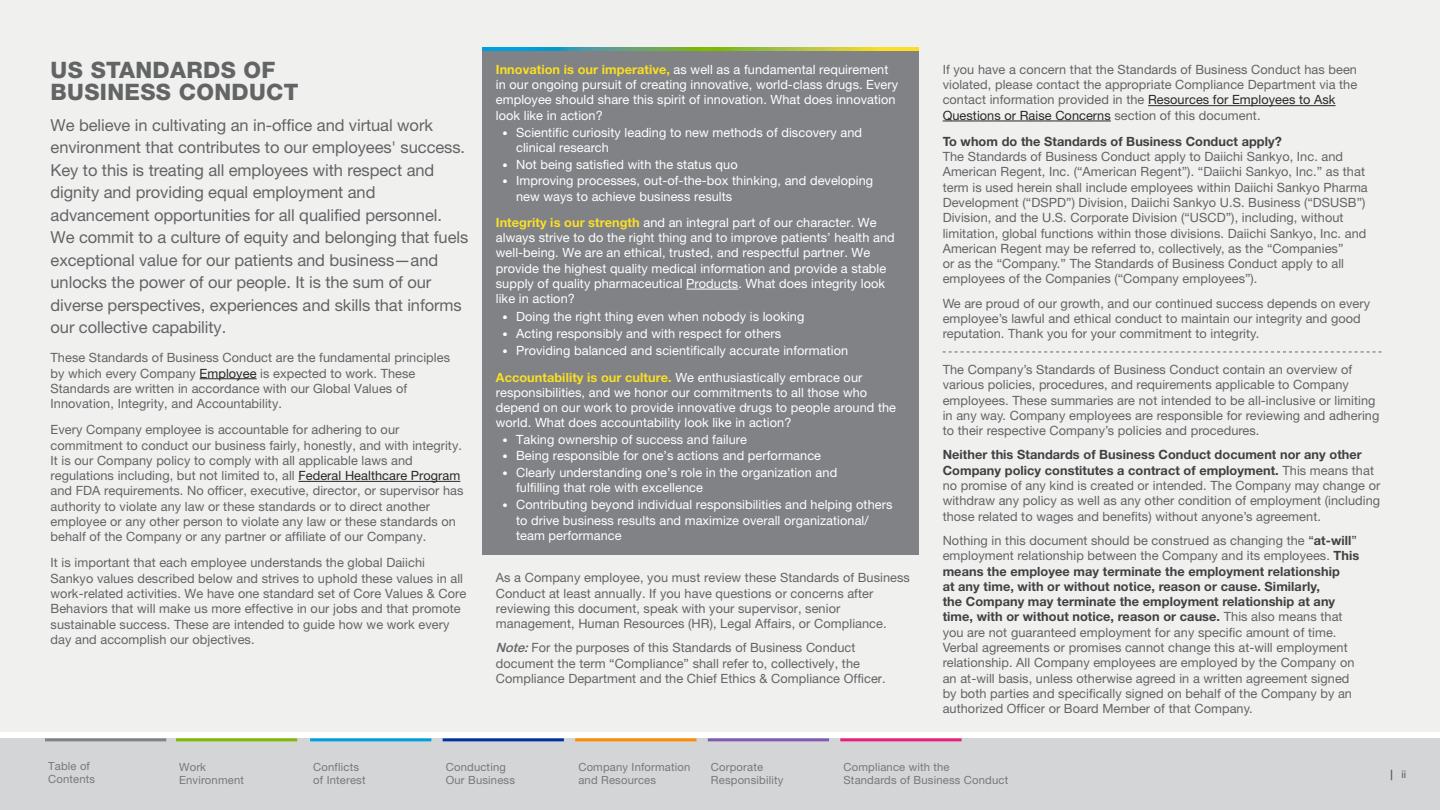
<style>
.page{position:relative;width:1440px;height:810px;background:#fff}
.page>*{position:absolute;margin:0;border:0;box-sizing:border-box;transform-origin:0 0}
.t1{font:800 22.65px/22.5px "Helvetica Neue LT Std";letter-spacing:.015em;color:#636466}
.t2{font:16.5px/22.5px "Helvetica Neue LT Std";letter-spacing:-.005em;color:#636466}
.t3{font:12.75px/15.3px "Helvetica Neue LT Std";letter-spacing:.005em;color:#636466}
.t4{font:12.75px/15.3px "Helvetica Neue LT Std";letter-spacing:.005em;color:#fff}
.t5{font:700 12.75px "Helvetica Neue LT Std";letter-spacing:.005em;color:#414042}
.t6{font:11.25px/13.5px "Helvetica Neue LT Std";letter-spacing:.015em;color:#77787b}
.t7{font:10.5px "Helvetica Neue LT Std";color:#58595b}
.s1{color:#292829}
.s2{font-weight:700;color:#fadf23}
.s3{font-size:10.5px}
.s4{font-weight:700;color:#fadf29}
.s5{font-weight:500;font-style:italic}
.s6{font-weight:700;color:#414042}
.s7{color:#414042}
.s8{font-weight:700}
</style>
<div class="page">
<div style="left:0;top:739px;width:1440px;height:71px;background:#d4d5d7"></div>
<div style="left:0;top:0;width:1440px;height:731px;background:#f0f0ef"></div>
<hr style="left:443px;top:738px;width:121px;height:3px;background:#0033a1">
<hr style="left:708px;top:738px;width:121px;height:3px;background:#835ab2">
<hr style="left:176px;top:738px;width:121px;height:3px;background:#7ebb00">
<hr style="left:310px;top:738px;width:121px;height:3px;background:#00a0df">
<hr style="left:575px;top:738px;width:121px;height:3px;background:#ff8c00">
<hr style="left:840px;top:738px;width:122px;height:3px;background:#ed1d7e">
<hr style="left:45px;top:738px;width:121px;height:3px;background:#808285">
<div style="left:482px;top:49px;width:437px;height:506px;background:#808285"></div>
<hr style="left:200px;top:378px;width:57px;height:1px;background:#292829">
<hr style="left:298px;top:481px;width:162px;height:1px;background:#292829">
<hr style="left:686px;top:289px;width:52px;height:1px;background:#fff">
<hr style="left:1148px;top:105px;width:188px;height:1px;background:#292829">
<hr style="left:943px;top:121px;width:168px;height:1px;background:#292829">
<svg style="left:943px;top:352px;width:438px;height:1px"></svg>
<svg style="left:482px;top:48px;width:437px;height:3px"></svg>
<h1 class="t1" style="left:51px;top:58px;width:249px">US STANDARDS OF<br>BUSINESS CONDUCT</h1>
<p class="t2" style="left:51px;top:114px;width:419px">We believe in cultivating an in-office and virtual work environment that contributes to our employees' success.<br>Key to this is treating all employees with respect and dignity and providing equal employment and advancement opportunities for all qualified personnel.<br>We commit to a culture of equity and belonging that fuels exceptional value for our patients and business—and unlocks the power of our people. It is the sum of our diverse perspectives, experiences and skills that informs our collective capability.</p>
<p class="t3" style="left:51px;top:350px;width:401px">These Standards of Business Conduct are the fundamental principles by which every Company <span class="s1">Employee</span> is expected to work. These Standards are written in accordance with our Global Values of Innovation, Integrity, and Accountability.</p>
<p class="t3" style="left:51px;top:422px;width:415px">Every Company employee is accountable for adhering to our commitment to conduct our business fairly, honestly, and with integrity.<br>It is our Company policy to comply with all applicable laws and regulations including, but not limited to, all <span class="s1">Federal Healthcare Program </span>and FDA requirements. No officer, executive, director, or supervisor has authority to violate any law or these standards or to direct another employee or any other person to violate any law or these standards on behalf of the Company or any partner or affiliate of our Company.</p>
<p class="t3" style="left:51px;top:555px;width:417px">It is important that each employee understands the global Daiichi Sankyo values described below and strives to uphold these values in all work-related activities. We have one standard set of Core Values &amp; Core Behaviors that will make us more effective in our jobs and that promote sustainable success. These are intended to guide how we work every day and accomplish our objectives.</p>
<p class="t4" style="left:496px;top:61px;width:404px"><span class="s2">Innovation is our imperative,</span> as well as a fundamental requirement in our ongoing pursuit of creating innovative, world-class drugs. Every employee should share this spirit of innovation. What does innovation look like in action?</p>
<p class="t4" style="left:516px;top:125px;width:347px;text-indent:-14px"><span class="s3">•</span> Scientific curiosity leading to new methods of discovery and clinical research</p>
<p class="t4" style="left:503px;top:156px;width:237px"><span class="s3">•</span> Not being satisfied with the status quo</p>
<p class="t4" style="left:516px;top:173px;width:359px;text-indent:-14px"><span class="s3">•</span> Improving processes, out-of-the-box thinking, and developing new ways to achieve business results</p>
<p class="t4" style="left:496px;top:214px;width:400px"><span class="s4">Integrity is our strength</span> and an integral part of our character. We always strive to do the right thing and to improve patients’ health and well-being. We are an ethical, trusted, and respectful partner. We provide the highest quality medical information and provide a stable supply of quality pharmaceutical Products. What does integrity look like in action?</p>
<p class="t4" style="left:503px;top:308px;width:303px"><span class="s3">•</span> Doing the right thing even when nobody is looking</p>
<p class="t4" style="left:503px;top:326px;width:280px"><span class="s3">•</span> Acting responsibly and with respect for others</p>
<p class="t4" style="left:496px;top:338px;width:368px;line-height:26.1px;text-align:center"><span class="s3">•</span> Providing balanced and scientifically accurate information<br><span class="s2">Accountability is our culture.</span> We enthusiastically embrace our</p>
<p class="t4" style="left:496px;top:385px;width:402px">responsibilities, and we honor our commitments to all those who depend on our work to provide innovative drugs to people around the world. What does accountability look like in action?</p>
<p class="t4" style="left:503px;top:432px;width:246px"><span class="s3">•</span> Taking ownership of success and failure</p>
<p class="t4" style="left:503px;top:448px;width:320px"><span class="s3">•</span> Being responsible for one’s actions and performance</p>
<p class="t4" style="left:516px;top:464px;width:323px;text-indent:-14px"><span class="s3">•</span> Clearly understanding one’s role in the organization and fulfilling that role with excellence</p>
<p class="t4" style="left:516px;top:497px;width:378px;text-indent:-14px"><span class="s3">•</span> Contributing beyond individual responsibilities and helping others to drive business results and maximize overall organizational/ team performance</p>
<p class="t3" style="left:496px;top:570px;width:416px">As a Company employee, you must review these Standards of Business Conduct at least annually. If you have questions or concerns after reviewing this document, speak with your supervisor, senior management, Human Resources (HR), Legal Affairs, or Compliance.</p>
<p class="t3" style="left:496px;top:640px;width:391px"><span class="s5">Note:</span>For the purposes of this Standards of Business Conduct document the term “Compliance” shall refer to, collectively, the<br>Compliance Department and the Chief Ethics &amp; Compliance Officer.</p>
<p class="t3" style="left:943px;top:61px;width:416px">If you have a concern that the Standards of Business Conduct has been violated, please contact the appropriate Compliance Department via the contact information provided in the <span class="s1">Resources for Employees to Ask Questions or Raise Concerns</span> section of this document.</p>
<p class="t5" style="left:943px;top:133px;width:341px">To whom do the Standards of Business Conduct apply?</p>
<p class="t3" style="left:943px;top:149px;width:427px">The Standards of Business Conduct apply to Daiichi Sankyo, Inc. and American Regent, Inc. (“American Regent”). “Daiichi Sankyo, Inc.” as that term is used herein shall include employees within Daiichi Sankyo Pharma Development (“DSPD”) Division, Daiichi Sankyo U.S. Business (“DSUSB”)<br>Division, and the U.S. Corporate Division (“USCD”), including, without limitation, global functions within those divisions. Daiichi Sankyo, Inc. and American Regent may be referred to, collectively, as the “Companies”<br>or as the “Company.” The Standards of Business Conduct apply to all employees of the Companies (“Company employees”).</p>
<p class="t3" style="left:943px;top:295px;width:429px">We are proud of our growth, and our continued success depends on every employee’s lawful and ethical conduct to maintain our integrity and good reputation. Thank you for your commitment to integrity.</p>
<p class="t3" style="left:943px;top:362px;width:438px">The Company’s Standards of Business Conduct contain an overview of various policies, procedures, and requirements applicable to Company employees. These summaries are not intended to be all-inclusive or limiting in any way. Company employees are responsible for reviewing and adhering to their respective Company’s policies and procedures.</p>
<p class="t3" style="left:943px;top:447px;width:439px"><span class="s6">Neither this Standards of Business Conduct document nor any other Company policy constitutes a contract of employment.</span> This means that no promise of any kind is created or intended. The Company may change or withdraw any policy as well as any other condition of employment (including those related to wages and benefits) without anyone’s agreement.</p>
<p class="t3" style="left:943px;top:533px;width:418px">Nothing in this document should be construed as changing the <span class="s7">“</span><span class="s6">at-will</span><span class="s7">” </span>employment relationship between the Company and its employees. <span class="s6">This means the employee may terminate the employment relationship<br>at any time, with or without notice, reason or cause. Similarly,<br>the Company may terminate the employment relationship at any time, with or without notice, reason or cause.</span> This also means that you are not guaranteed employment for any specific amount of time.<br>Verbal agreements or promises cannot change this at-will employment relationship. All Company employees are employed by the Company on an at-will basis, unless otherwise agreed in a written agreement signed by both parties and specifically signed on behalf of the Company by an authorized Officer or Board Member of that Company.</p>
<p class="t6" style="left:48px;top:759px;width:49px">Table of<br>Contents</p>
<p class="t6" style="left:179px;top:760px;width:66px">Work<br>Environment</p>
<p class="t6" style="left:313px;top:760px;width:54px">Conflicts of Interest</p>
<p class="t6" style="left:578px;top:760px;width:114px">Company Information and Resources</p>
<p class="t6" style="left:844px;top:760px;width:166px">Compliance with the<br>Standards of Business Conduct</p>
<p class="t6" style="left:446px;top:760px;width:71px">Conducting<br>Our Business</p>
<p class="t6" style="left:711px;top:760px;width:74px">Corporate<br>Responsibility</p>
<p class="t7" style="left:1390px;top:768px;width:17px"><span class="s8">|</span> ii</p>
</div>
